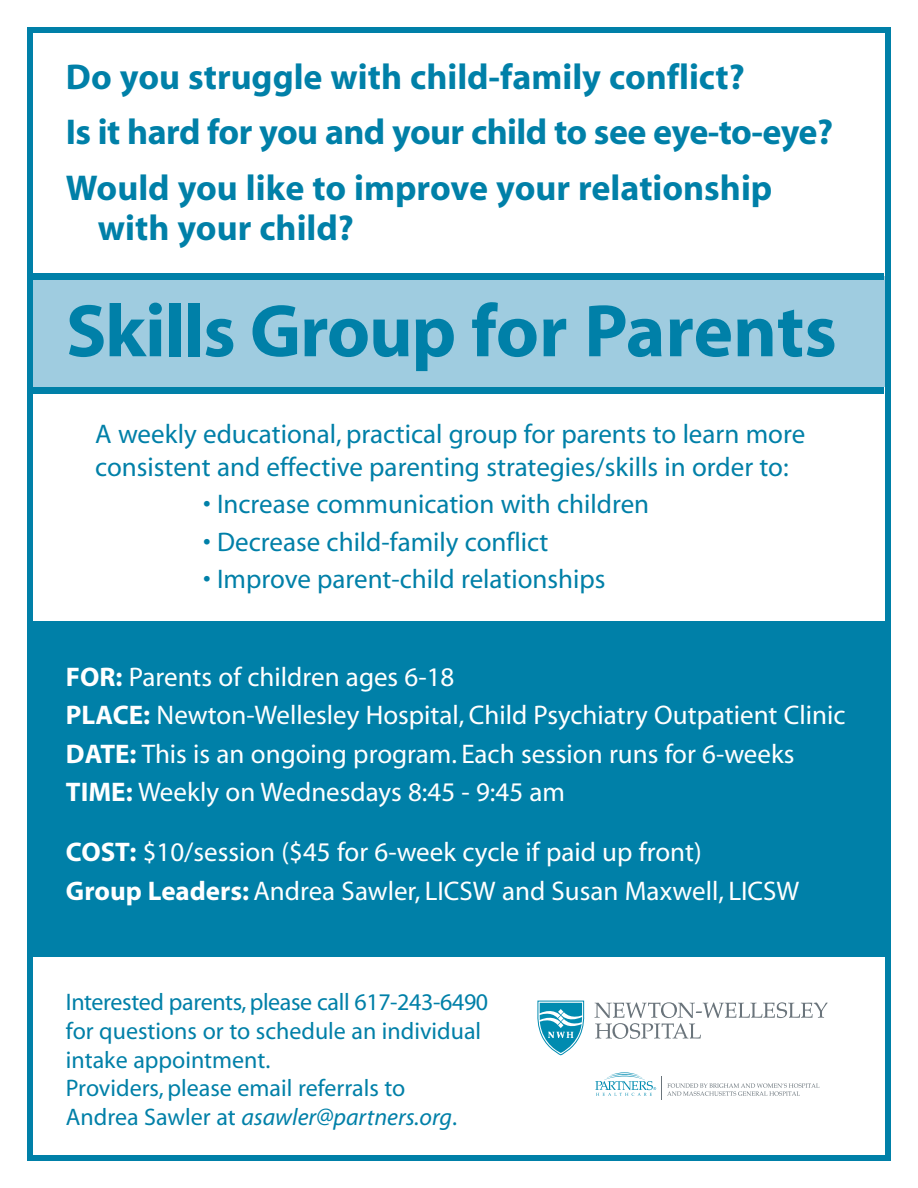
<style>
.page{position:relative;width:918px;height:1188px;background:#fff}
.page>*{position:absolute;margin:0;border:0;box-sizing:border-box;transform-origin:0 0}
.t1{font:75px "Myriad Headline";color:#0080a8}
.t2{font:700 36px/55.2px "Myriad";color:#0080a8}
.t3{font:27px/38.4px "Myriad";color:#fff}
.t4{font:27px/32.4px "Myriad";color:#0080a8}
.t5{font:24px/28.8px "Myriad";color:#0080a8}
.s1{font-family:"Myriad";font-weight:700}
.s2{font-weight:700}
.s3{font-style:italic}
</style>
<div class="page">
<div style="left:30px;top:276px;width:855px;height:111px;background:#9fcce0"></div>
<div style="left:30px;top:621px;width:855px;height:336px;background:#0080a8"></div>
<div style="left:27px;top:27px;width:864px;height:1134px;border:6px solid #0080a8"></div>
<div style="left:28px;top:387px;width:855px;height:6px;background:#0080a8"></div>
<div style="left:28px;top:273px;width:855px;height:6px;background:#0080a8"></div>
<svg style="left:538px;top:1001px;width:46px;height:54px"></svg>
<svg style="left:595px;top:1002px;width:233px;height:37px"></svg>
<svg style="left:595px;top:1072px;width:224px;height:28px"></svg>
<h2 class="t2" style="left:66px;top:53px;width:769px">Do you struggle with child-family conflict?<br>Is it hard for you and your child to see eye-to-eye?<br>Would you like to improve your relationship</h2>
<h2 class="t2" style="left:98px;top:203px;width:257px">with your child?</h2>
<h1 class="t1" style="left:67px;top:303px;width:772px">Skills Group <span class="s1">for Parents</span></h1>
<p class="t4" style="left:95px;top:420px;width:712px">A weekly educational, practical group for parents to learn more consistent and effective parenting strategies/skills in order to:</p>
<p class="t4" style="left:203px;top:490px;width:448px">• Increase communication with children</p>
<p class="t4" style="left:203px;top:528px;width:347px">• Decrease child-family conflict</p>
<p class="t4" style="left:203px;top:565px;width:404px">• Improve parent-child relationships</p>
<p class="t3" style="left:66px;top:660px;width:781px"><span class="s2">FOR:</span> Parents of children ages 6-18<br><span class="s2">PLACE:</span> Newton-Wellesley Hospital, Child Psychiatry Outpatient Clinic <span class="s2">DATE:</span> This is an ongoing program. Each session runs for 6-weeks <span class="s2">TIME:</span> Weekly on Wednesdays 8:45 - 9:45 am</p>
<p class="t3" style="left:66px;top:835px;width:735px"><span class="s2">COST:</span> $10/session ($45 for 6-week cycle if paid up front)<br><span class="s2">Group Leaders:</span> Andrea Sawler, LICSW and Susan Maxwell, LICSW</p>
<p class="t5" style="left:66px;top:990px;width:424px">Interested parents,please call 617-243-6490 for questions or to schedule an individual intake appointment.<br>Providers, please email referrals to<br>Andrea Sawler at <span class="s3">asawler@partners.org</span>.</p>
</div>
